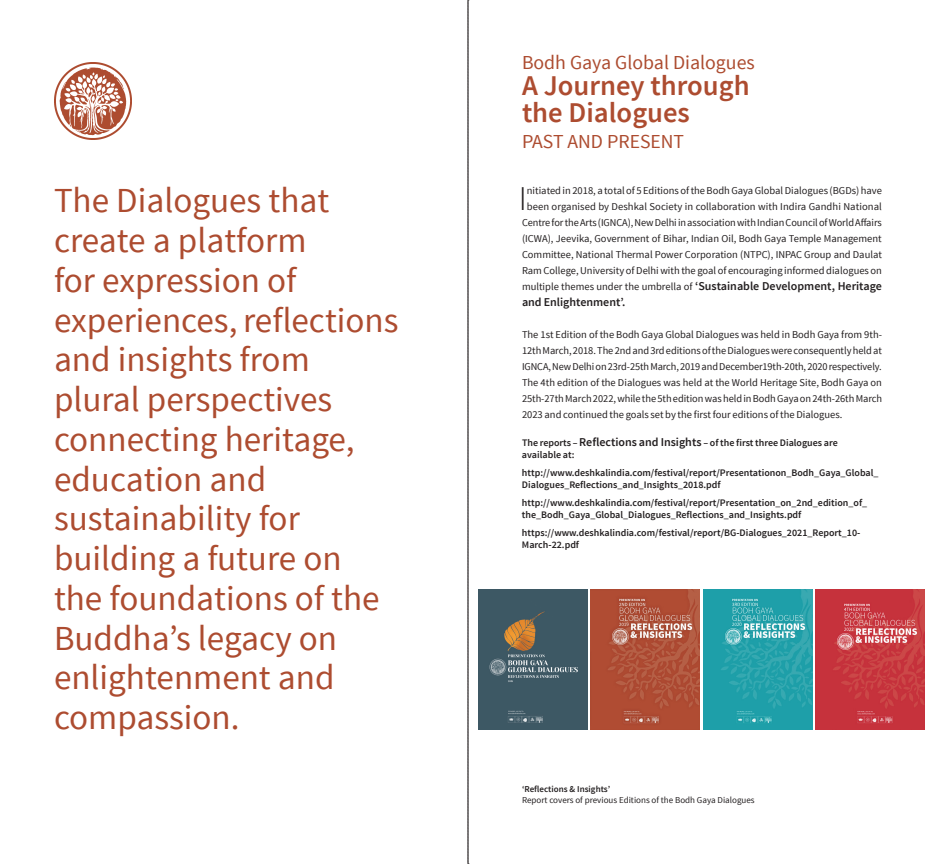
<style>
.page{position:relative;width:936px;height:864px;background:#fff}
.page>*{position:absolute;margin:0;border:0;box-sizing:border-box;transform-origin:0 0}
.t1{font:35.1px/39.7px "Source Sans Pro";color:#ad4c30}
.t2{font:300 34.8px "Source Sans Pro";color:#231f20}
.t3{font:600 28.6px/26.4px "Source Sans Pro";color:#ad4c30}
.t4{font:19.8px "Source Sans Pro";color:#ad4c30}
.t5{font:600 12px "Source Sans Pro";color:#231f20}
.t6{font:10.5px/16px "Source Sans Pro";color:#231f20;text-align:center}
.t7{font:600 10px/12px "Source Sans Pro";color:#231f20}
.t8{font:9px "Source Sans Pro";color:#231f20}
.t9{font:600 9px "Source Sans Pro";color:#231f20}
.s1{font-weight:600;font-size:12px}
.s2{font-size:12px}
</style>
<div class="page">
<img style="left:54px;top:62px;width:78px;height:78px">
<img style="left:478px;top:589px;width:109px;height:141px">
<img style="left:591px;top:589px;width:109px;height:141px">
<img style="left:703px;top:589px;width:110px;height:141px">
<img style="left:816px;top:589px;width:109px;height:141px">
<svg style="left:468px;top:0;width:1px;height:864px"></svg>
<p class="t1" style="left:54px;top:182px;width:346px">The Dialogues that create a platform<br>for expression of experiences, reflections and insights from plural perspectives connecting heritage, education and sustainability for building a future on the foundations of the<br>Buddha’s legacy on enlightenment and compassion.</p>
<h3 class="t4" style="left:522px;top:50px;width:234px">Bodh Gaya Global Dialogues</h3>
<h3 class="t3" style="left:522px;top:73px;width:229px">A Journey through the Dialogues</h3>
<h3 class="t4" style="left:522px;top:129px;width:164px">PAST AND PRESENT</h3>
<h2 class="t2" style="left:519px;top:178px;width:10px">I</h2>
<p class="t6" style="left:522px;top:183px;width:362px">nitiated in 2018, a total of 5 Editions of the Bodh Gaya Global Dialogues (BGDs) have been organised by Deshkal Society in collaboration with Indira Gandhi National Centre for the Arts (IGNCA), New Delhi in association with Indian Council of World Affairs (ICWA), Jeevika, Government of Bihar, Indian Oil, Bodh Gaya Temple Management Committee, National Thermal Power Corporation (NTPC), INPAC Group and Daulat Ram College, University of Delhi with the goal of encouraging informed dialogues on multiple themes under the umbrella of <span class="s1">‘Sustainable Development, Heritage</span></p>
<p class="t5" style="left:522px;top:295px;width:105px">and Enlightenment’.</p>
<p class="t6" style="left:522px;top:327px;width:362px;text-align:justify">The 1st Edition of the Bodh Gaya Global Dialogues was held in Bodh Gaya from 9th-12th March, 2018. The 2nd and 3rd editions of the Dialogues were consequently held at IGNCA, New Delhi on 23rd-25th March, 2019 and December19th-20th, 2020 respectively.<br>The 4th edition of the Dialogues was held at the World Heritage Site, Bodh Gaya on 25th-27th March 2022, while the 5th edition was held in Bodh Gaya on 24th-26th March 2023 and continued the goals set by the first four editions of the Dialogues.</p>
<p class="t7" style="left:522px;top:437px;width:317px">The reports – <span class="s2">Reflections and Insights</span> – of the first three Dialogues are available at:</p>
<p class="t7" style="left:522px;top:467px;width:358px">http://www.deshkalindia.com/festival/report/Presentationon_Bodh_Gaya_Global_<br>Dialogues_Reflections_and_Insights_2018.pdf</p>
<p class="t7" style="left:522px;top:497px;width:347px">http://www.deshkalindia.com/festival/report/Presentation_on_2nd_edition_of_ the_Bodh_Gaya_Global_Dialogues_Reflections_and_Insights.pdf</p>
<p class="t7" style="left:522px;top:527px;width:340px">https://www.deshkalindia.com/festival/report/BG-Dialogues_2021_Report_10-<br>March-22.pdf</p>
<p class="t9" style="left:522px;top:784px;width:90px">‘Reflections &amp; Insights’</p>
<p class="t8" style="left:522px;top:795px;width:234px">Report covers of previous Editions of the Bodh Gaya Dialogues</p>
</div>
